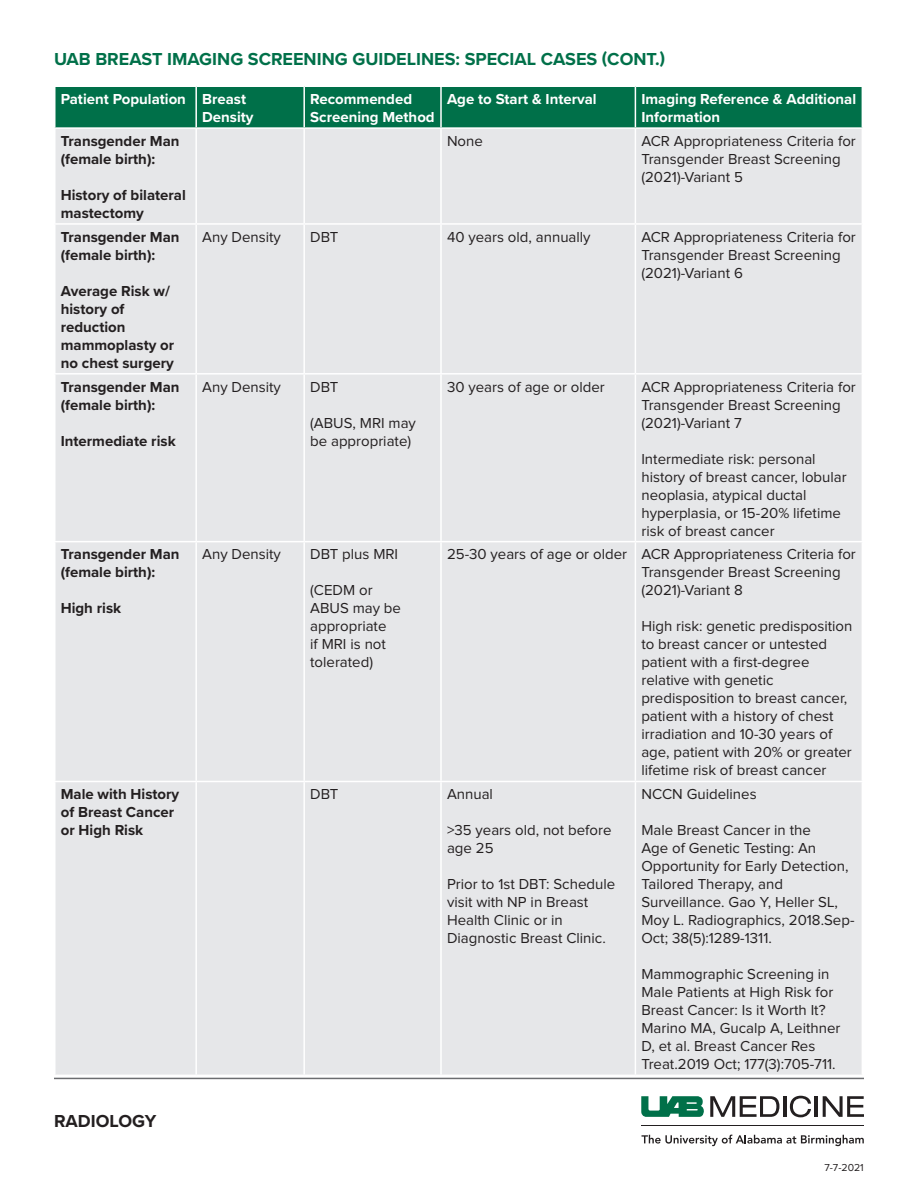
<style>
.page{position:relative;width:918px;height:1188px;background:#fff}
.page>*{position:absolute;margin:0;border:0;box-sizing:border-box;transform-origin:0 0}
.t1{font:700 18px "Proxima Nova";color:#007049}
.t2{font:700 18px "Proxima Nova";color:#231f20}
.t3{font:15px/18px "Proxima Nova";color:#231f20}
.t4{font:700 15px/18px "Proxima Nova";color:#231f20}
.t5{font:700 15px/18px "Proxima Nova";color:#fff}
.t6{font:10.5px "Proxima Nova";color:#231f20}
</style>
<div class="page">
<hr style="left:54px;top:1078px;width:810px;height:1px;background:#6c6d70">
<svg style="left:641px;top:1096px;width:63px;height:21px"></svg>
<svg style="left:710px;top:1096px;width:69px;height:21px"></svg>
<hr style="left:783px;top:1096px;width:3px;height:21px;background:#231f20">
<svg style="left:790px;top:1096px;width:21px;height:21px"></svg>
<hr style="left:815px;top:1096px;width:3px;height:21px;background:#231f20">
<svg style="left:823px;top:1096px;width:41px;height:21px"></svg>
<hr style="left:641px;top:1126px;width:223px;height:1px;background:#231f20">
<svg style="left:641px;top:1135px;width:223px;height:11px"></svg>
<div style="left:56px;top:87px;width:806px;height:40px;background:#007049"></div>
<div style="left:56px;top:129px;width:806px;height:946px;background:#e6e7e9"></div>
<hr style="left:195px;top:87px;width:2px;height:40px;background:#fff">
<hr style="left:303px;top:87px;width:2px;height:40px;background:#fff">
<hr style="left:440px;top:87px;width:2px;height:40px;background:#fff">
<hr style="left:635px;top:87px;width:1px;height:40px;background:#fff">
<hr style="left:195px;top:129px;width:2px;height:94px;background:#fff">
<hr style="left:303px;top:129px;width:2px;height:94px;background:#fff">
<hr style="left:440px;top:129px;width:2px;height:94px;background:#fff">
<hr style="left:635px;top:129px;width:1px;height:94px;background:#fff">
<hr style="left:54px;top:223px;width:142px;height:2px;background:#fff">
<hr style="left:196px;top:223px;width:108px;height:2px;background:#fff">
<hr style="left:195px;top:225px;width:2px;height:148px;background:#fff">
<hr style="left:304px;top:223px;width:137px;height:2px;background:#fff">
<hr style="left:303px;top:225px;width:2px;height:148px;background:#fff">
<hr style="left:441px;top:223px;width:194px;height:2px;background:#fff">
<hr style="left:440px;top:225px;width:2px;height:148px;background:#fff">
<hr style="left:635px;top:223px;width:228px;height:2px;background:#fff">
<hr style="left:635px;top:225px;width:1px;height:148px;background:#fff">
<hr style="left:54px;top:373px;width:142px;height:2px;background:#fff">
<hr style="left:196px;top:373px;width:108px;height:2px;background:#fff">
<hr style="left:195px;top:375px;width:2px;height:166px;background:#fff">
<hr style="left:304px;top:373px;width:137px;height:2px;background:#fff">
<hr style="left:303px;top:375px;width:2px;height:166px;background:#fff">
<hr style="left:441px;top:373px;width:194px;height:2px;background:#fff">
<hr style="left:440px;top:375px;width:2px;height:166px;background:#fff">
<hr style="left:635px;top:373px;width:228px;height:2px;background:#fff">
<hr style="left:635px;top:375px;width:1px;height:166px;background:#fff">
<hr style="left:54px;top:541px;width:142px;height:1px;background:#fff">
<hr style="left:196px;top:541px;width:108px;height:1px;background:#fff">
<hr style="left:195px;top:542px;width:2px;height:239px;background:#fff">
<hr style="left:304px;top:541px;width:137px;height:1px;background:#fff">
<hr style="left:303px;top:542px;width:2px;height:239px;background:#fff">
<hr style="left:441px;top:541px;width:194px;height:1px;background:#fff">
<hr style="left:440px;top:542px;width:2px;height:239px;background:#fff">
<hr style="left:635px;top:541px;width:228px;height:1px;background:#fff">
<hr style="left:635px;top:542px;width:1px;height:239px;background:#fff">
<hr style="left:54px;top:781px;width:142px;height:1px;background:#fff">
<hr style="left:196px;top:781px;width:108px;height:1px;background:#fff">
<hr style="left:195px;top:782px;width:2px;height:293px;background:#fff">
<hr style="left:304px;top:781px;width:137px;height:1px;background:#fff">
<hr style="left:303px;top:782px;width:2px;height:293px;background:#fff">
<hr style="left:441px;top:781px;width:194px;height:1px;background:#fff">
<hr style="left:440px;top:782px;width:2px;height:293px;background:#fff">
<hr style="left:635px;top:781px;width:228px;height:1px;background:#fff">
<hr style="left:635px;top:782px;width:1px;height:293px;background:#fff">
<p class="t1" style="left:54px;top:45px;width:613px">UAB BREAST IMAGING SCREENING GUIDELINES: SPECIAL CASES (CONT.)</p>
<p class="t5" style="left:61px;top:90px;width:127px">Patient Population</p>
<p class="t5" style="left:202px;top:90px;width:53px">Breast<br>Density</p>
<p class="t5" style="left:310px;top:90px;width:104px">Recommended</p>
<p class="t5" style="left:310px;top:108px;width:126px">Screening Method</p>
<p class="t4" style="left:61px;top:132px;width:120px">Transgender Man</p>
<p class="t4" style="left:61px;top:150px;width:96px">(female birth):</p>
<p class="t4" style="left:61px;top:186px;width:127px">History of bilateral mastectomy</p>
<p class="t5" style="left:447px;top:90px;width:151px">Age to Start &amp; Interval</p>
<p class="t5" style="left:641px;top:90px;width:216px">Imaging Reference &amp; Additional<br>Information</p>
<p class="t3" style="left:447px;top:133px;width:37px">None</p>
<p class="t3" style="left:641px;top:133px;width:216px">ACR Appropriateness Criteria for<br>Transgender Breast Screening (2021)-Variant 5</p>
<p class="t4" style="left:61px;top:227px;width:120px">Transgender Man (female birth):</p>
<p class="t4" style="left:61px;top:281px;width:111px">Average Risk w/</p>
<p class="t4" style="left:61px;top:299px;width:115px">history of reduction mammoplasty or no chest surgery</p>
<p class="t3" style="left:202px;top:228px;width:80px">Any Density</p>
<p class="t3" style="left:310px;top:228px;width:30px">DBT</p>
<p class="t3" style="left:447px;top:228px;width:145px">40 years old, annually</p>
<p class="t3" style="left:641px;top:228px;width:216px">ACR Appropriateness Criteria for<br>Transgender Breast Screening (2021)-Variant 6</p>
<p class="t4" style="left:61px;top:377px;width:120px">Transgender Man (female birth):</p>
<p class="t4" style="left:61px;top:431px;width:116px">Intermediate risk</p>
<p class="t3" style="left:202px;top:378px;width:80px">Any Density</p>
<p class="t3" style="left:310px;top:378px;width:30px">DBT</p>
<p class="t3" style="left:310px;top:414px;width:107px">(ABUS, MRI may be appropriate)</p>
<p class="t3" style="left:447px;top:378px;width:159px">30 years of age or older</p>
<p class="t3" style="left:641px;top:378px;width:216px">ACR Appropriateness Criteria for<br>Transgender Breast Screening (2021)-Variant 7</p>
<p class="t3" style="left:641px;top:450px;width:207px">Intermediate risk: personal history of breast cancer, lobular neoplasia, atypical ductal hyperplasia, or 15-20% lifetime risk of breast cancer</p>
<p class="t4" style="left:61px;top:545px;width:120px">Transgender Man</p>
<p class="t4" style="left:61px;top:563px;width:96px">(female birth):</p>
<p class="t4" style="left:61px;top:599px;width:62px">High risk</p>
<p class="t3" style="left:202px;top:546px;width:80px">Any Density</p>
<p class="t3" style="left:310px;top:546px;width:90px">DBT plus MRI</p>
<p class="t3" style="left:310px;top:582px;width:92px">(CEDM or<br>ABUS may be appropriate</p>
<p class="t3" style="left:310px;top:636px;width:77px">if MRI is not tolerated)</p>
<p class="t3" style="left:447px;top:546px;width:182px">25-30 years of age or older</p>
<p class="t3" style="left:641px;top:546px;width:216px">ACR Appropriateness Criteria for<br>Transgender Breast Screening (2021)-Variant 8</p>
<p class="t3" style="left:641px;top:618px;width:213px">High risk: genetic predisposition to breast cancer or untested patient with a first-degree relative with genetic predisposition to breast cancer, patient with a history of chest irradiation and 10-30 years of age, patient with 20% or greater lifetime risk of breast cancer</p>
<p class="t4" style="left:61px;top:785px;width:120px">Male with History of Breast Cancer or High Risk</p>
<p class="t3" style="left:310px;top:786px;width:30px">DBT</p>
<p class="t3" style="left:447px;top:786px;width:47px">Annual</p>
<p class="t3" style="left:447px;top:822px;width:166px">&gt;35 years old, not before age 25</p>
<p class="t3" style="left:447px;top:876px;width:170px">Prior to 1st DBT: Schedule visit with NP in Breast<br>Health Clinic or in<br>Diagnostic Breast Clinic.</p>
<p class="t2" style="left:54px;top:1108px;width:104px">RADIOLOGY</p>
<p class="t3" style="left:641px;top:786px;width:117px">NCCN Guidelines</p>
<p class="t3" style="left:641px;top:822px;width:171px">Male Breast Cancer in the</p>
<p class="t3" style="left:641px;top:840px;width:215px">Age of Genetic Testing: An<br>Opportunity for Early Detection,<br>Tailored Therapy, and<br>Surveillance. Gao Y, Heller SL,<br>Moy L. Radiographics, 2018.Sep-<br>Oct; 38(5):1289-1311.</p>
<p class="t3" style="left:641px;top:966px;width:201px">Mammographic Screening in<br>Male Patients at High Risk for<br>Breast Cancer: Is it Worth It?<br>Marino MA, Gucalp A, Leithner<br>D, et al. Breast Cancer Res<br>Treat.2019 Oct; 177(3):705-711.</p>
<p class="t6" style="left:824px;top:1163px;width:41px">7-7-2021</p>
</div>
